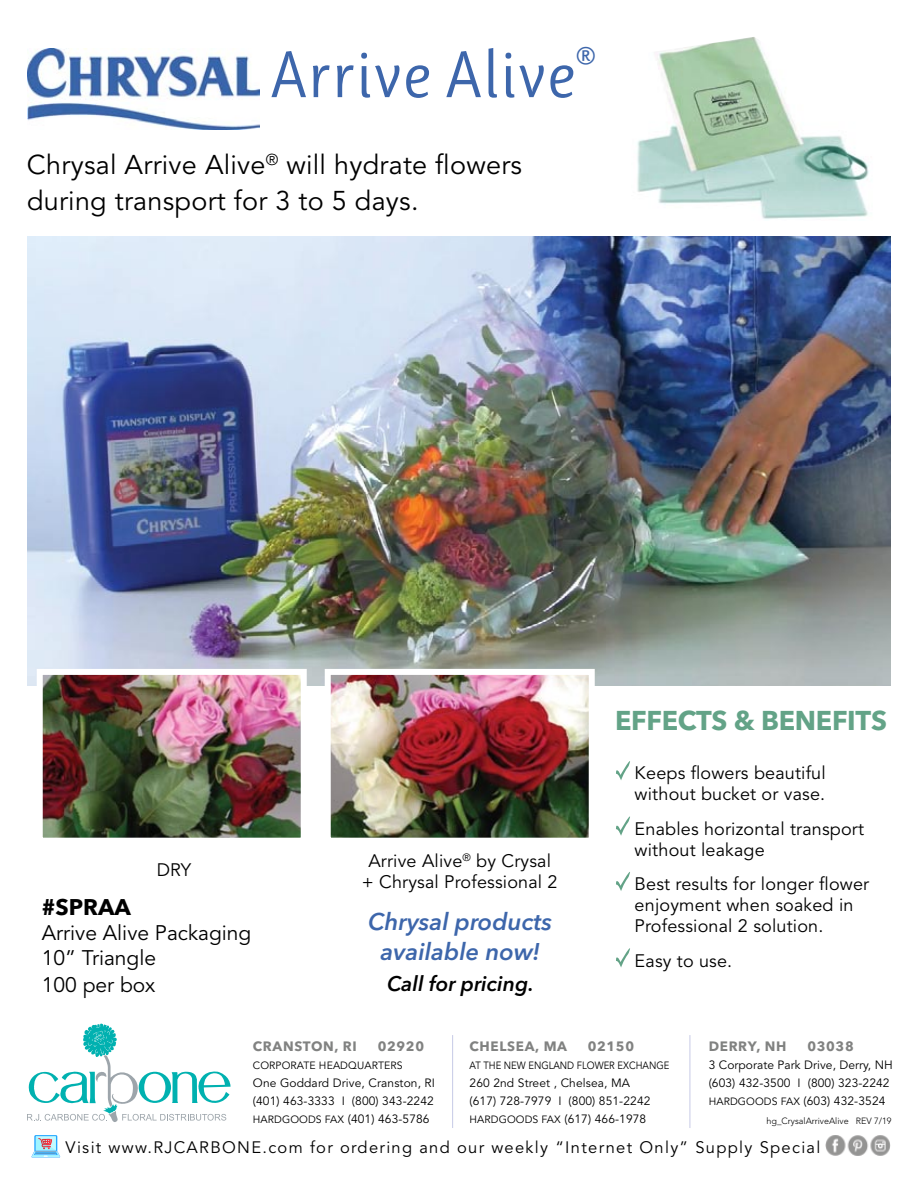
<style>
.page{position:relative;width:918px;height:1188px;background:#fff}
.page>*{position:absolute;margin:0;border:0;box-sizing:border-box;transform-origin:0 0}
.t1{font:66px "Ruluko";color:#3d66ab}
.t2{font:27px/36px "Avenir LT Std";letter-spacing:.01em;color:#000}
.t3{font:700 27px "Avenir Next LT Pro";letter-spacing:-.01em;color:#63a387}
.t4{font:italic 600 24px/30px "Avenir Next LT Pro";color:#3d66ab;text-align:center}
.t5{font:700 22.5px "Avenir Next LT Pro";color:#000}
.t6{font:21px/26.1px "Avenir LT Std";color:#000}
.t7{font:italic 600 21px "Avenir Next LT Pro";color:#000}
.t8{font:18px/21px "Avenir LT Std";letter-spacing:.01em;color:#000}
.t9{font:16.5px "Avenir LT Std";letter-spacing:.08em;color:#000}
.t10{font:700 13.5px "Avenir Next LT Pro";letter-spacing:.05em;color:#818281}
.t11{font:12px/18px "Avenir LT Std";letter-spacing:.01em;color:#000}
.t12{font:10.5px "Avenir LT Std";color:#000;scale:.9 1}
.t13{font:10.5px "Avenir LT Std";color:#000}
.t14{font:300 9px "Avenir LT Std";color:#000}
.s1{font-size:10.5px}
</style>
<div class="page">
<img style="left:27px;top:236px;width:864px;height:450px">
<img style="left:825px;top:1135px;width:66px;height:21px">
<svg style="left:27px;top:1024px;width:204px;height:98px"></svg>
<svg style="left:31px;top:1135px;width:29px;height:23px"></svg>
<hr style="left:452px;top:1035px;width:1px;height:93px;background:#c7cae6">
<hr style="left:690px;top:1035px;width:1px;height:93px;background:#c7cae6">
<img style="left:27px;top:49px;width:232px;height:81px">
<img style="left:44px;top:676px;width:256px;height:161px">
<div style="left:37px;top:669px;width:270px;height:175px;border:6px solid #fff"></div>
<img style="left:332px;top:676px;width:256px;height:161px">
<div style="left:325px;top:669px;width:270px;height:175px;border:6px solid #fff"></div>
<img style="left:637px;top:37px;width:232px;height:182px">
<svg style="left:616px;top:761px;width:14px;height:19px"></svg>
<svg style="left:616px;top:816px;width:14px;height:20px"></svg>
<svg style="left:616px;top:872px;width:14px;height:19px"></svg>
<svg style="left:616px;top:948px;width:14px;height:20px"></svg>
<h1 class="t1" style="left:270px;top:37px;width:328px">Arrive Alive<sup>®</sup></h1>
<h2 class="t2" style="left:27px;top:148px;width:497px">Chrysal Arrive Alive<sup>®</sup> will hydrate flowers during transport for 3 to 5 days.</h2>
<h3 class="t8" style="left:157px;top:860px;width:36px">DRY</h3>
<h3 class="t8" style="left:362px;top:850px;width:197px;text-align:center">Arrive Alive<sup>®</sup> by Crysal + Chrysal Professional 2</h3>
<h3 class="t5" style="left:42px;top:893px;width:58px">#SPRAA</h3>
<h3 class="t6" style="left:42px;top:920px;width:211px">Arrive Alive Packaging<br>10” Triangle<br>100 per box</h3>
<h3 class="t4" style="left:368px;top:906px;width:186px">Chrysal products available now!</h3>
<h3 class="t7" style="left:387px;top:971px;width:148px">Call for pricing.</h3>
<h2 class="t3" style="left:615px;top:704px;width:273px">EFFECTS &amp; BENEFITS</h2>
<h3 class="t8" style="left:635px;top:763px;width:193px">Keeps flowers beautiful without bucket or vase.</h3>
<h3 class="t8" style="left:635px;top:819px;width:231px">Enables horizontal transport without leakage</h3>
<h3 class="t8" style="left:635px;top:874px;width:236px">Best results for longer flower enjoyment when soaked in<br>Professional 2 solution.</h3>
<h3 class="t8" style="left:635px;top:951px;width:99px">Easy to use.</h3>
<p class="t10" style="left:709px;top:1038px;width:21px">DERR</p>
<p class="t10" style="left:748px;top:1038px;width:28px">Y, NH</p>
<p class="t10" style="left:807px;top:1038px;width:48px">03038</p>
<p class="t11" style="left:709px;top:1056px;width:186px">3 Corporate Park Drive, Derry, NH (603) 432-3500 I (800) 323-2242 <span class="s1">hardg oods fax</span> (603) 432-3524</p>
<h3 class="t9" style="left:66px;top:1138px;width:756px">Visit www.rjcarbon e.com for ordering and our weekly “Internet Only” Supply Special</h3>
<p class="t10" style="left:253px;top:1038px;width:105px">CRANSTON, RI</p>
<p class="t10" style="left:378px;top:1038px;width:48px">02920</p>
<p class="t13" style="left:253px;top:1059px;width:119px">Corporate HEADQUARTER</p>
<p class="t13" style="left:397px;top:1059px;width:7px">S</p>
<p class="t11" style="left:253px;top:1074px;width:184px;text-align:justify">One Goddard Drive, Cranston, RI (401) 463-3333 I (800) 343-2242 <span class="s1">hardg oods fax</span> (401) 463-5786</p>
<p class="t10" style="left:470px;top:1038px;width:99px">CHELSEA, MA</p>
<p class="t10" style="left:588px;top:1038px;width:48px">02150</p>
<p class="t12" style="left:470px;top:1059px;width:74px">at th e New Eng</p>
<p class="t12" style="left:549px;top:1059px;width:136px">land Flower Exchang e</p>
<p class="t11" style="left:470px;top:1074px;width:182px">260 2nd Street , Chelsea, MA (617) 728-7979 I (800) 851-2242 <span class="s1">hardg oods fax</span> (617) 466-1978</p>
<p class="t14" style="left:767px;top:1116px;width:127px">hg_CrysalArriveAlive REV 7/19</p>
</div>
